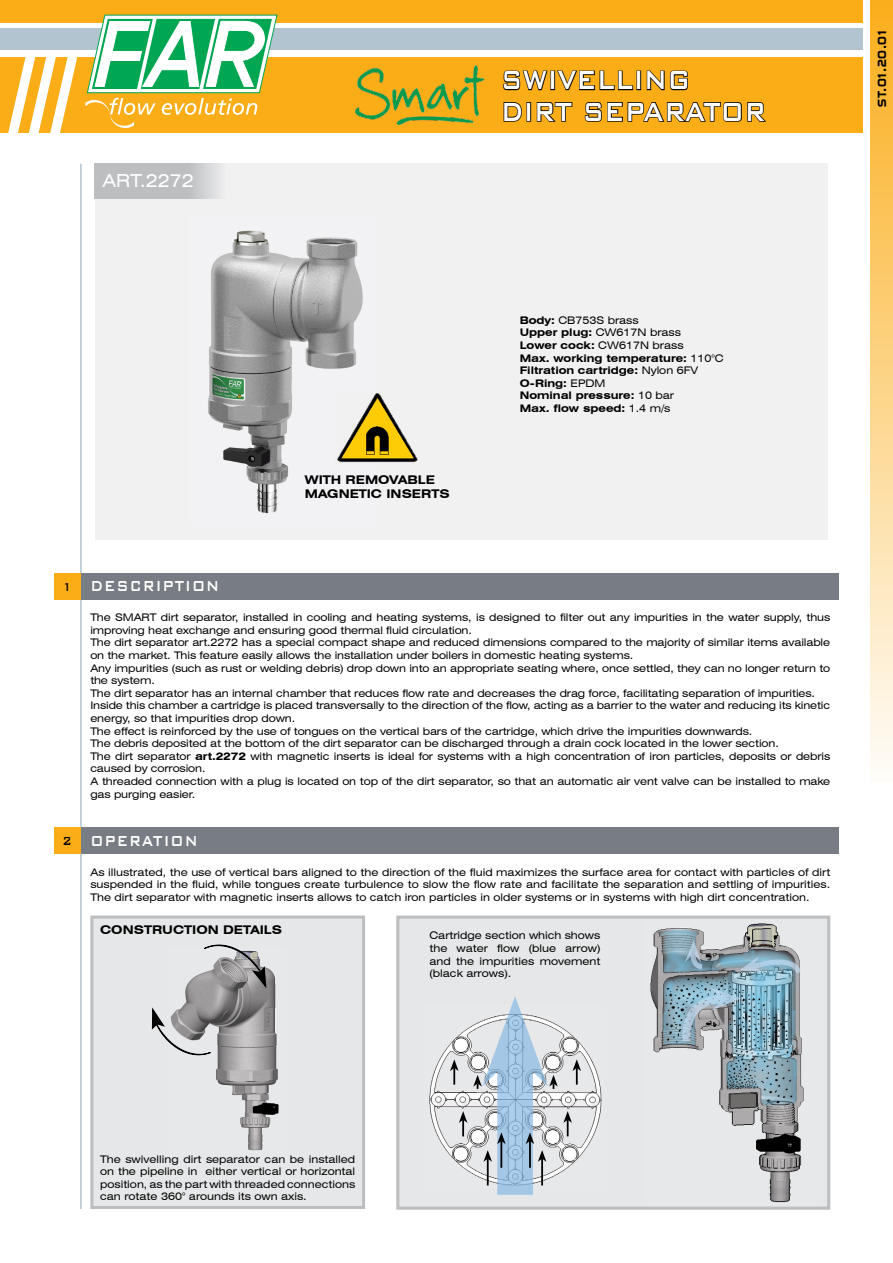
<style>
.page{position:relative;width:893px;height:1263px;background:#fff}
.page>*{position:absolute;margin:0;border:0;box-sizing:border-box;transform-origin:0 0}
.t1{font:500 35.1px/31.5px "Bank Gothic BT";color:#fff;scale:.77 1}
.t2{font:500 19.35px "Bank Gothic BT";letter-spacing:.07em;color:#fff;scale:.78 1}
.t3{font:expanded 18px "Swiss 721 BT";color:#fff}
.t4{font:700 expanded 12px/14.4px "Swiss 721 BT";color:#000}
.t5{font:700 12px "Space BT";letter-spacing:.06em;color:#000}
.t6{font:expanded 10.5px/12.6px "Swiss 721 BT";letter-spacing:-.01em;color:#000;text-align:justify}
.t7{font:700 expanded 10.5px/12.6px "Swiss 721 BT";color:#000}
.s1{font-size:15.6px;color:#000}
.s2{font-weight:400}
.s3{font-weight:700}
</style>
<div class="page">
<div style="left:95px;top:164px;width:733px;height:376px;background:#f1f1f2"></div>
<div style="left:870px;top:0;width:23px;height:782px;background:linear-gradient(to bottom,#fbae1b,#fefcf8)"></div>
<div style="left:0;top:29px;width:862px;height:21px;background:#b2c4cf"></div>
<div style="left:0;top:57px;width:862px;height:76px;background:#fbad18"></div>
<svg style="left:503px;top:70px;width:45px;height:21px"></svg>
<div style="left:550px;top:71px;width:5px;height:19px;border:2px solid #000101"></div>
<svg style="left:557px;top:70px;width:77px;height:21px"></svg>
<div style="left:636px;top:71px;width:5px;height:19px;border:2px solid #000101"></div>
<svg style="left:646px;top:70px;width:42px;height:21px"></svg>
<svg style="left:503px;top:102px;width:19px;height:20px"></svg>
<div style="left:526px;top:102px;width:5px;height:20px;border:2px solid #000101"></div>
<svg style="left:536px;top:102px;width:37px;height:20px"></svg>
<svg style="left:584px;top:102px;width:182px;height:20px"></svg>
<svg style="left:8px;top:57px;width:70px;height:76px"></svg>
<div style="left:0;top:0;width:862px;height:23px;background:#fbad18"></div>
<svg style="left:85px;top:15px;width:192px;height:113px"></svg>
<hr style="left:80px;top:164px;width:2px;height:1045px;background:#b2c4cf">
<img style="left:355px;top:65px;width:129px;height:59px">
<svg style="left:95px;top:164px;width:125px;height:35px;background:#c1c3c5"></svg>
<div style="left:82px;top:573px;width:757px;height:26px;background:#787d85"></div>
<div style="left:54px;top:573px;width:26px;height:26px;background:#fbad18"></div>
<div style="left:82px;top:827px;width:757px;height:26px;background:#787d85"></div>
<div style="left:54px;top:827px;width:26px;height:26px;background:#fbad18"></div>
<div style="left:398px;top:917px;width:431px;height:291px;background:#e6e7e8"></div>
<img style="left:650px;top:923px;width:154px;height:280px">
<div style="left:396px;top:915px;width:434px;height:295px;border:3px solid #bcbec0"></div>
<svg style="left:678px;top:988px;width:63px;height:61px;background:#97aab5"></svg>
<svg style="left:740px;top:956px;width:64px;height:23px"></svg>
<svg style="left:685px;top:940px;width:22px;height:31px"></svg>
<img style="left:208px;top:230px;width:155px;height:283px">
<img style="left:335px;top:391px;width:83px;height:73px">
<img style="left:429px;top:1025px;width:173px;height:161px">
<hr style="left:541px;top:1159px;width:2px;height:26px;background:#000">
<svg style="left:538px;top:1150px;width:8px;height:12px"></svg>
<hr style="left:487px;top:1159px;width:2px;height:26px;background:#000">
<svg style="left:483px;top:1150px;width:9px;height:12px"></svg>
<svg style="left:459px;top:1111px;width:8px;height:25px"></svg>
<svg style="left:563px;top:1111px;width:9px;height:25px"></svg>
<svg style="left:572px;top:1059px;width:9px;height:25px"></svg>
<svg style="left:450px;top:1059px;width:9px;height:25px"></svg>
<svg style="left:497px;top:1089px;width:36px;height:106px;background:#9ec2e0"></svg>
<svg style="left:473px;top:996px;width:85px;height:93px"></svg>
<hr style="left:500px;top:1141px;width:2px;height:27px;background:#000">
<svg style="left:497px;top:1132px;width:9px;height:12px"></svg>
<hr style="left:529px;top:1141px;width:2px;height:27px;background:#000">
<svg style="left:526px;top:1132px;width:8px;height:12px"></svg>
<div style="left:90px;top:915px;width:275px;height:294px;background:#e6e7e8;border:3px solid #bcbec0"></div>
<img style="left:184px;top:968px;width:95px;height:183px">
<svg style="left:204px;top:944px;width:63px;height:47px"></svg>
<svg style="left:151px;top:1004px;width:60px;height:51px"></svg>
<h3 class="t3" style="left:102px;top:170px;width:93px">ART.2272</h3>
<h1 class="t1" style="left:501px;top:64px;width:346px">SWIVELLING<br>DIRT SEPARATOR</h1>
<p class="t5" style="left:875px;top:107px;width:78px;rotate:-90deg">ST.01.20.01</p>
<h2 class="t2" style="left:63px;top:576px;width:203px"><span class="s1">1</span> DESCRIPTION</h2>
<p class="t4" style="left:305px;top:472px;width:146px">WITH REMOVABLE<br>MAGNETIC INSERTS</p>
<p class="t7" style="left:520px;top:314px;width:206px">Body: <span class="s2">CB753S brass<br></span>Upper plug: <span class="s2">CW617N brass<br></span>Lower cock: <span class="s2">CW617N brass<br></span>Max. working temperature: <span class="s2">110°C<br></span>Filtration cartridge: <span class="s2">Nylon 6FV<br></span>O-Ring: <span class="s2">EPDM<br></span>Nominal pressure: <span class="s2">10 bar<br></span>Max. flow speed: <span class="s2">1.4 m/s</span></p>
<p class="t6" style="left:90px;top:611px;width:741px;text-align:left">The SMART dirt separator, installed in cooling and heating systems, is designed to filter out any impurities in the water supply, thus improving heat exchange and ensuring good thermal fluid circulation.<br>The dirt separator art.2272 has a special compact shape and reduced dimensions compared to the majority of similar items available on the market. This feature easily allows the installation under boilers in domestic heating systems.<br>Any impurities (such as rust or welding debris) drop down into an appropriate seating where, once settled, they can no longer return to the system.<br>The dirt separator has an internal chamber that reduces flow rate and decreases the drag force, facilitating separation of impurities.<br>Inside this chamber a cartridge is placed transversally to the direction of the flow, acting as a barrier to the water and reducing its kinetic energy, so that impurities drop down.<br>The effect is reinforced by the use of tongues on the vertical bars of the cartridge, which drive the impurities downwards.<br>The debris deposited at the bottom of the dirt separator can be discharged through a drain cock located in the lower section.<br>The dirt separator <span class="s3">art.2272</span> with magnetic inserts is ideal for systems with a high concentration of iron particles, deposits or debris caused by corrosion.<br>A threaded connection with a plug is located on top of the dirt separator, so that an automatic air vent valve can be installed to make gas purging easier.</p>
<h2 class="t2" style="left:63px;top:830px;width:175px"><span class="s1">2</span> OPERATION</h2>
<p class="t6" style="left:90px;top:866px;width:741px">As illustrated, the use of vertical bars aligned to the direction of the fluid maximizes the surface area for contact with particles of dirt suspended in the fluid, while tongues create turbulence to slow the flow rate and facilitate the separation and settling of impurities.<br>The dirt separator with magnetic inserts allows to catch iron particles in older systems or in systems with high dirt concentration.</p>
<p class="t6" style="left:429px;top:929px;width:172px">Cartridge section which shows the water flow (blue arrow) and the impurities movement (black arrows).</p>
<p class="t4" style="left:100px;top:923px;width:183px">CONSTRUCTION DETAILS</p>
<p class="t6" style="left:100px;top:1152px;width:257px">The swivelling dirt separator can be installed on the pipeline in either vertical or horizontal position, as the part with threaded connections can rotate 360° arounds its own axis.</p>
</div>
